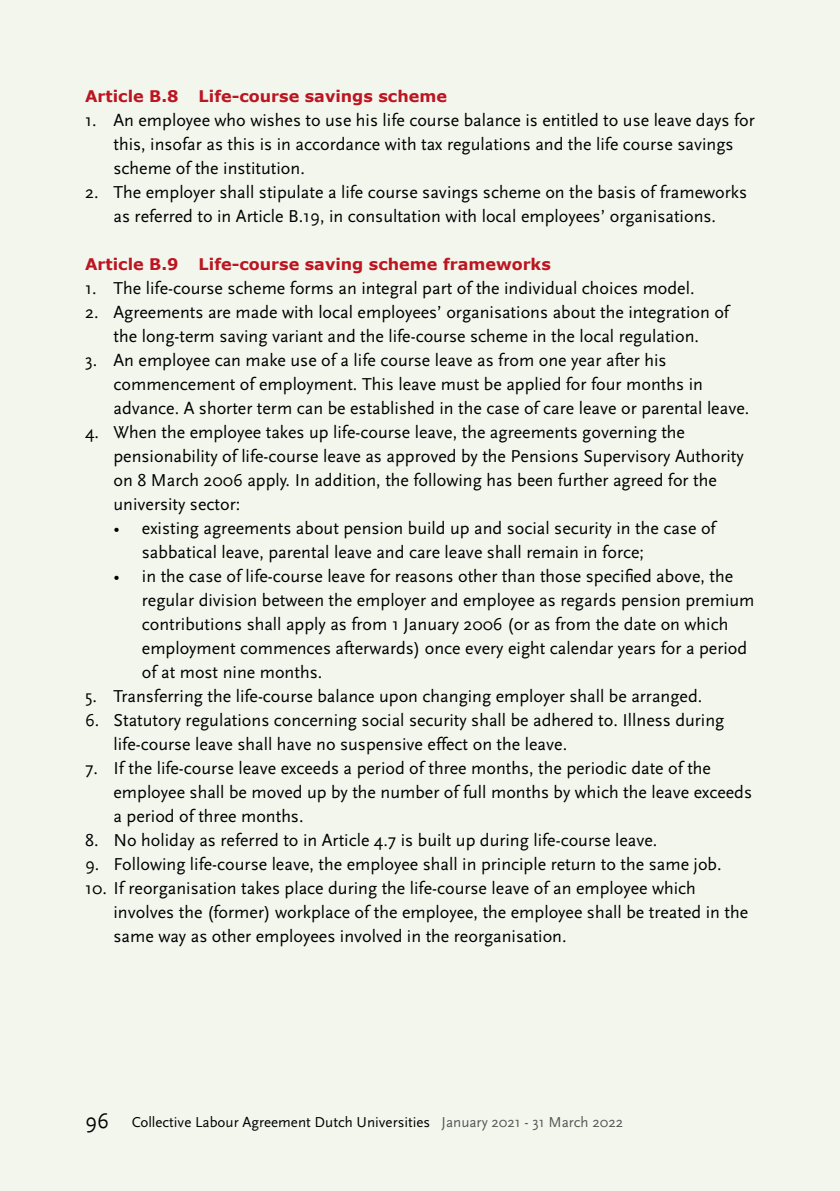
<style>
.page{position:relative;width:840px;height:1191px;background:#fff}
.page>*{position:absolute;margin:0;border:0;box-sizing:border-box;transform-origin:0 0}
.t1{font:18px/24px "Scala Sans";color:#000}
.t2{font:700 16px "Verdana";color:#bb1621}
.t3{font:15px "Scala Sans";color:#000}
.s1{font-size:22px}
.s2{color:#575756}
</style>
<div class="page">
<div style="left:0;top:0;width:839px;height:1191px;background:#f3f6ed"></div>
<p class="t2" style="left:85px;top:85px;width:363px">Article B.8 Life-course savings scheme</p>
<p class="t1" style="left:113px;top:109px;width:642px;text-indent:-28px">1. An employee who wishes to use his life course balance is entitled to use leave days for this, insofar as this is in accordance with tax regulations and the life course savings scheme of the institution.</p>
<p class="t1" style="left:85px;top:181px;width:663px;text-align:center">2. The employer shall stipulate a life course savings scheme on the basis of frameworks as referred to in Article B.19, in consultation with local employees’ organisations.</p>
<p class="t2" style="left:85px;top:253px;width:467px">Article B.9 Life-course saving scheme frameworks</p>
<p class="t1" style="left:85px;top:277px;width:610px">1. The life-course scheme forms an integral part of the individual choices model.</p>
<p class="t1" style="left:85px;top:301px;width:645px;text-align:center">2. Agreements are made with local employees’ organisations about the integration of the long-term saving variant and the life-course scheme in the local regulation.</p>
<p class="t1" style="left:113px;top:349px;width:637px;text-indent:-28px">3. An employee can make use of a life course leave as from one year after his commencement of employment. This leave must be applied for four months in advance. A shorter term can be established in the case of care leave or parental leave.</p>
<p class="t1" style="left:113px;top:421px;width:631px;text-indent:-28px">4. When the employee takes up life-course leave, the agreements governing the pensionability of life-course leave as approved by the Pensions Supervisory Authority on 8 March 2006 apply. In addition, the following has been further agreed for the university sector:</p>
<p class="t1" style="left:142px;top:516px;width:575px;text-indent:-28px">• existing agreements about pension build up and social security in the case of sabbatical leave, parental leave and care leave shall remain in force;</p>
<p class="t1" style="left:142px;top:564px;width:613px;text-indent:-28px">• in the case of life-course leave for reasons other than those specified above, the regular division between the employer and employee as regards pension premium contributions shall apply as from 1 January 2006 (or as from the date on which employment commences afterwards) once every eight calendar years for a period of at most nine months.</p>
<p class="t1" style="left:85px;top:684px;width:618px">5. Transferring the life-course balance upon changing employer shall be arranged.</p>
<p class="t1" style="left:113px;top:708px;width:612px;text-indent:-28px">6. Statutory regulations concerning social security shall be adhered to. Illness during life-course leave shall have no suspensive effect on the leave.</p>
<p class="t1" style="left:113px;top:756px;width:639px;text-indent:-28px">7. If the life-course leave exceeds a period of three months, the periodic date of the employee shall be moved up by the number of full months by which the leave exceeds a period of three months.</p>
<p class="t1" style="left:85px;top:828px;width:573px">8. No holiday as referred to in Article 4.7 is built up during life-course leave.</p>
<p class="t1" style="left:85px;top:852px;width:637px">9. Following life-course leave, the employee shall in principle return to the same job.</p>
<p class="t1" style="left:113px;top:876px;width:635px;text-indent:-28px">10. If reorganisation takes place during the life-course leave of an employee which involves the (former) workplace of the employee, the employee shall be treated in the same way as other employees involved in the reorganisation.</p>
<p class="t3" style="left:85px;top:1114px;width:539px"><span class="s1">96</span> Collective Labour Agreement Dutch Universities <span class="s2">January 2021 - 31 March 2022</span></p>
</div>
